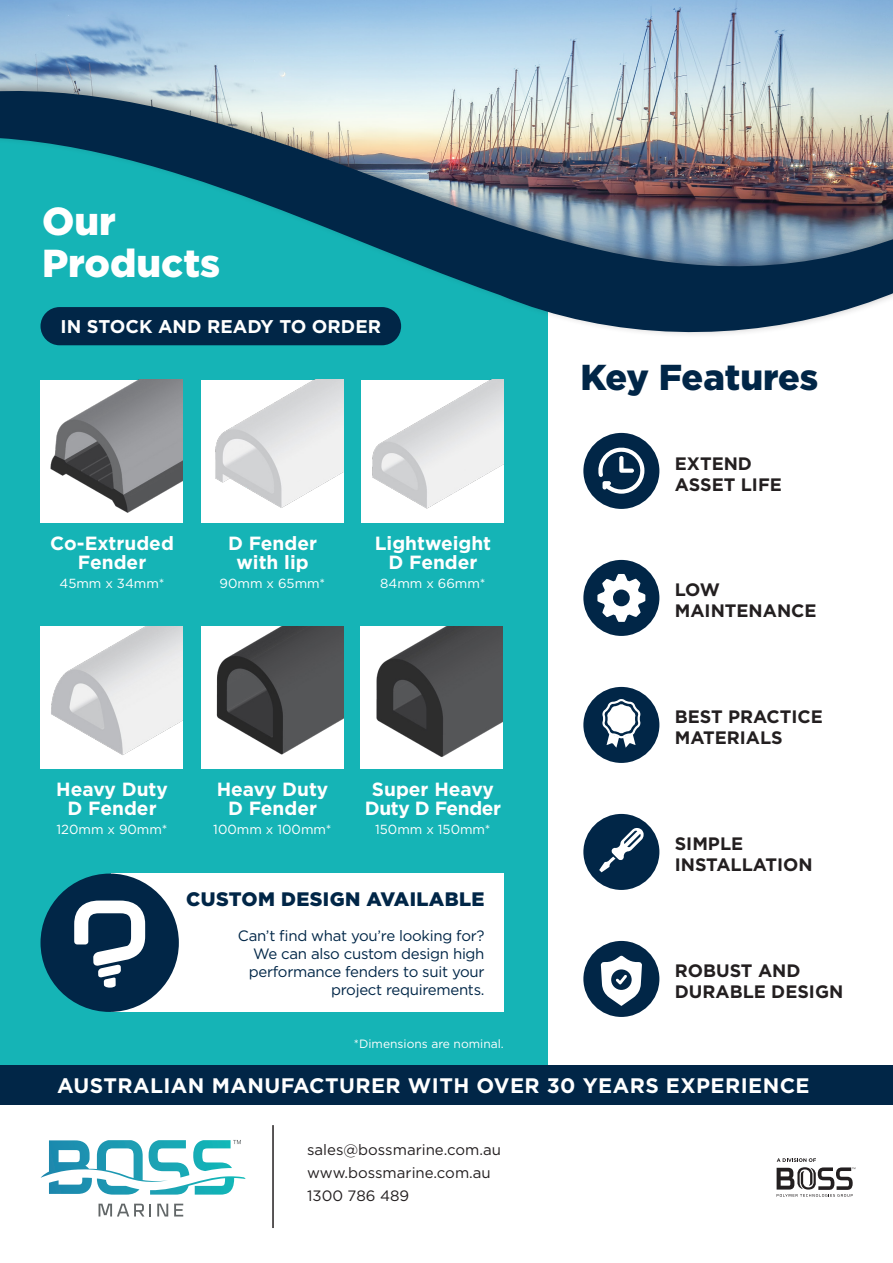
<style>
.page{position:relative;width:893px;height:1263px;background:#fff}
.page>*{position:absolute;margin:0;border:0;box-sizing:border-box;transform-origin:0 0}
.t1{font:900 39px/42px "Gotham";color:#fff}
.t2{font:900 36px "Gotham";letter-spacing:-.005em;color:#012647}
.t3{font:700 21px "Gotham";letter-spacing:.02em;color:#fff}
.t4{font:900 19.5px "Gotham";letter-spacing:.02em;color:#012647}
.t5{font:700 19.05px/19px "Gotham";color:#fff;text-align:center}
.t6{font:700 19.05px/19px "Gotham";letter-spacing:-.02em;color:#fff;text-align:center}
.t7{font:700 18.45px "Gotham";color:#fff}
.t8{font:700 18px/21.3px "Gotham";color:#231f20}
.t9{font:15px/18px "Gotham";letter-spacing:-.02em;color:#012647;text-align:right}
.Product_Heading_Main{font:15px "Gotham";color:#231f20}
.t10{font:13.2px "Gotham";color:#fff}
.t11{font:12px "Gotham";color:#fff}
</style>
<div class="page">
<div style="left:0;top:279px;width:548px;height:786px;background:#15b4b6"></div>
<div style="left:0;top:1065px;width:892px;height:39px;background:#012647"></div>
<div style="left:583px;top:814px;width:76px;height:76px;background:#012647;border-radius:50%"></div>
<svg style="left:599px;top:828px;width:45px;height:44px"></svg>
<div style="left:583px;top:687px;width:76px;height:76px;background:#012647;border-radius:50%"></div>
<svg style="left:602px;top:699px;width:39px;height:49px"></svg>
<div style="left:583px;top:560px;width:76px;height:76px;background:#012647;border-radius:50%"></div>
<svg style="left:597px;top:596px;width:48px;height:26px"></svg>
<div style="left:583px;top:941px;width:76px;height:76px;background:#012647;border-radius:50%"></div>
<svg style="left:601px;top:956px;width:41px;height:50px"></svg>
<svg style="left:99px;top:1204px;width:52px;height:12px"></svg>
<svg style="left:157px;top:1204px;width:11px;height:12px"></svg>
<svg style="left:174px;top:1204px;width:9px;height:12px"></svg>
<svg style="left:41px;top:1140px;width:205px;height:54px"></svg>
<svg style="left:777px;top:1158px;width:78px;height:39px"></svg>
<img style="left:0;top:0;width:893px;height:596px">
<hr style="left:272px;top:1125px;width:2px;height:103px;background:#231f20">
<img style="left:41px;top:380px;width:142px;height:142px">
<img style="left:41px;top:626px;width:142px;height:142px">
<div style="left:112px;top:873px;width:392px;height:139px;background:#fff"></div>
<div style="left:41px;top:873px;width:138px;height:139px;background:#012647;border-radius:50%"></div>
<svg style="left:74px;top:900px;width:71px;height:87px"></svg>
<img style="left:201px;top:380px;width:142px;height:142px">
<img style="left:361px;top:380px;width:143px;height:142px">
<img style="left:201px;top:626px;width:142px;height:142px">
<img style="left:360px;top:626px;width:143px;height:142px">
<p class="t1" style="left:42px;top:199px;width:180px">Our<br>Products</p>
<p class="t7" style="left:61px;top:316px;width:322px">IN STOCK AND READY TO ORDER</p>
<p class="t5" style="left:50px;top:533px;width:125px">Co-Extruded<br>Fender</p>
<p class="t10" style="left:60px;top:575px;width:106px">45mm x 34mm*</p>
<p class="t5" style="left:228px;top:533px;width:91px">D Fender</p>
<p class="t5" style="left:236px;top:552px;width:74px">with lip</p>
<p class="t10" style="left:220px;top:575px;width:107px">90mm x 65mm*</p>
<p class="t5" style="left:375px;top:533px;width:118px">Lightweight<br>D Fender</p>
<p class="t10" style="left:380px;top:575px;width:107px">84mm x 66mm*</p>
<p class="t5" style="left:56px;top:779px;width:113px">Heavy Duty<br>D Fender</p>
<p class="t10" style="left:56px;top:821px;width:113px">120mm x 90mm*</p>
<p class="t5" style="left:217px;top:779px;width:113px">Heavy Duty<br>D Fender</p>
<p class="t10" style="left:213px;top:821px;width:120px">100mm x 100mm*</p>
<p class="t6" style="left:365px;top:779px;width:138px">Super Heavy<br>Duty D Fender</p>
<p class="t10" style="left:375px;top:821px;width:117px">150mm x 150mm*</p>
<p class="t4" style="left:186px;top:886px;width:300px">CUSTOM DESIGN AVAILABLE</p>
<p class="t9" style="left:238px;top:927px;width:248px">Can’t find what you’re looking for?<br>We can also custom design high performance fenders to suit your project requirements.</p>
<p class="t11" style="left:354px;top:1036px;width:151px">*Dimensions are nominal.</p>
<p class="t2" style="left:580px;top:352px;width:240px">Key Features</p>
<p class="t8" style="left:675px;top:452px;width:109px">EXTEND<br>ASSET LIFE</p>
<p class="t8" style="left:675px;top:578px;width:143px">LOW<br>MAINTENANCE</p>
<p class="t8" style="left:675px;top:705px;width:150px">BEST PRACTICE<br>MATERIALS</p>
<p class="t8" style="left:675px;top:832px;width:139px">SIMPLE<br>INSTALLATION</p>
<p class="t8" style="left:675px;top:959px;width:170px">ROBUST AND<br>DURABLE DESIGN</p>
<p class="t3" style="left:57px;top:1073px;width:754px">AUSTRALIAN MANUFACTURER WITH OVER 30 YEARS EXPERIENCE</p>
<p class="Product_Heading_Main" style="left:307px;top:1140px;width:195px">sales@bossmarine.com.au</p>
<p class="Product_Heading_Main" style="left:307px;top:1163px;width:185px">www.bossmarine.com.au</p>
<p class="Product_Heading_Main" style="left:307px;top:1186px;width:104px">1300 786 489</p>
</div>
